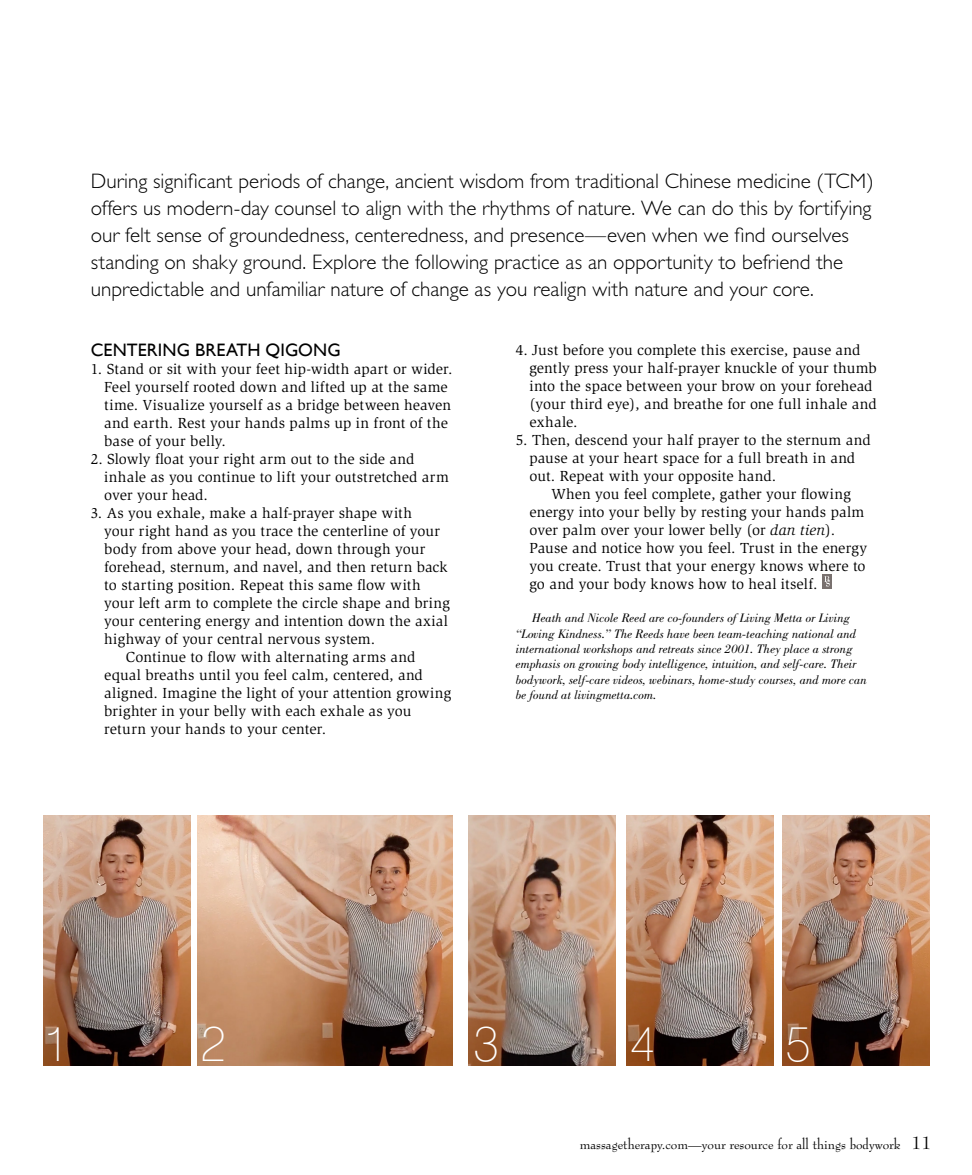
<style>
.page{position:relative;width:972px;height:1175px;background:#fff}
.page>*{position:absolute;margin:0;border:0;box-sizing:border-box;transform-origin:0 0}
.t1{font:100 49.5px "Swiss 721 BT";color:#fff}
.t2{font:300 21px/27px "Gill Sans";color:#000}
.t3{font:18px "Gill Sans";letter-spacing:.005em;color:#000}
.t4{font:15px/18px "Slimbach";letter-spacing:.01em;color:#000}
.t5{font:13.5px "Bernhard Modern BT";color:#000}
.t6{font:italic 12.75px/15.3px "Bodoni";color:#000}
.s1{font-style:italic}
.s2{font-size:18px}
</style>
<div class="page">
<div style="left:822px;top:574px;width:10px;height:15px;background:#79716f"></div>
<svg style="left:824px;top:576px;width:6px;height:11px"></svg>
<img style="left:43px;top:815px;width:147px;height:250px">
<img style="left:627px;top:815px;width:147px;height:250px">
<img style="left:469px;top:815px;width:147px;height:250px">
<img style="left:782px;top:815px;width:147px;height:250px">
<img style="left:197px;top:815px;width:256px;height:250px">
<p class="t2" style="left:91px;top:168px;width:785px">During significant periods of change, ancient wisdom from traditional Chinese medicine (TCM) offers us modern-day counsel to align with the rhythms of nature. We can do this by fortifying our felt sense of groundedness, centeredness, and presence—even when we find ourselves standing on shaky ground. Explore the following practice as an opportunity to befriend the unpredictable and unfamiliar nature of change as you realign with nature and your core.</p>
<p class="t3" style="left:91px;top:339px;width:251px">CENTERING BREATH QIGONG</p>
<p class="t4" style="left:104px;top:360px;width:350px;text-indent:-13px">1. Stand or sit with your feet hip-width apart or wider.<br>Feel yourself rooted down and lifted up at the same time. Visualize yourself as a bridge between heaven and earth. Rest your hands palms up in front of the base of your belly.</p>
<p class="t4" style="left:104px;top:450px;width:346px;text-indent:-13px">2. Slowly float your right arm out to the side and inhale as you continue to lift your outstretched arm over your head.</p>
<p class="t4" style="left:91px;top:504px;width:323px">3. As you exhale, make a half-prayer shape with</p>
<p class="t4" style="left:104px;top:522px;width:337px">your right hand as you trace the centerline of your</p>
<p class="t4" style="left:104px;top:540px;width:323px">body from above your head, down through your</p>
<p class="t4" style="left:104px;top:558px;width:345px">forehead, sternum, and navel, and then return back</p>
<p class="t4" style="left:104px;top:576px;width:318px">to starting position. Repeat this same flow with</p>
<p class="t4" style="left:104px;top:594px;width:347px">your left arm to complete the circle shape and bring</p>
<p class="t4" style="left:104px;top:612px;width:345px">your centering energy and intention down the axial</p>
<p class="t4" style="left:104px;top:630px;width:273px">highway of your central nervous system.</p>
<p class="t4" style="left:126px;top:648px;width:291px">Continue to flow with alternating arms and</p>
<p class="t4" style="left:104px;top:666px;width:320px">equal breaths until you feel calm, centered, and</p>
<p class="t4" style="left:104px;top:684px;width:349px">aligned. Imagine the light of your attention growing</p>
<p class="t4" style="left:104px;top:702px;width:309px">brighter in your belly with each exhale as you</p>
<p class="t4" style="left:104px;top:720px;width:223px">return your hands to your center.</p>
<p class="t4" style="left:529px;top:341px;width:349px;text-indent:-14px">4. Just before you complete this exercise, pause and gently press your half-prayer knuckle of your thumb into the space between your brow on your forehead (your third eye), and breathe for one full inhale and exhale.</p>
<p class="t4" style="left:529px;top:431px;width:343px;text-indent:-14px">5. Then, descend your half prayer to the sternum and pause at your heart space for a full breath in and out. Repeat with your opposite hand.</p>
<p class="t4" style="left:529px;top:485px;width:339px;text-indent:22px">When you feel complete, gather your flowing energy into your belly by resting your hands palm over palm over your lower belly (or <span class="s1">dan tien</span>).<br>Pause and notice how you feel. Trust in the energy you create. Trust that your energy knows where to go and your body knows how to heal itself.</p>
<p class="t6" style="left:516px;top:610px;width:352px;text-indent:16px">Heath and Nicole Reed are co-founders of Living Metta or Living “Loving Kindness.” The Reeds have been team-teaching national and international workshops and retreats since 2001. They place a strong emphasis on growing body intelligence, intuition, and self-care. Their bodywork, self-care videos, webinars, home-study courses, and more can be found at livingmetta.com.</p>
<h1 class="t1" style="left:43px;top:1013px;width:27px">1</h1>
<h1 class="t1" style="left:200px;top:1013px;width:27px">2</h1>
<h1 class="t1" style="left:473px;top:1013px;width:27px">3</h1>
<h1 class="t1" style="left:629px;top:1013px;width:27px">4</h1>
<h1 class="t1" style="left:785px;top:1013px;width:27px">5</h1>
<p class="t5" style="left:580px;top:1135px;width:353px">massagetherapy.com—your resource for all things bodywork <span class="s2">11</span></p>
</div>
